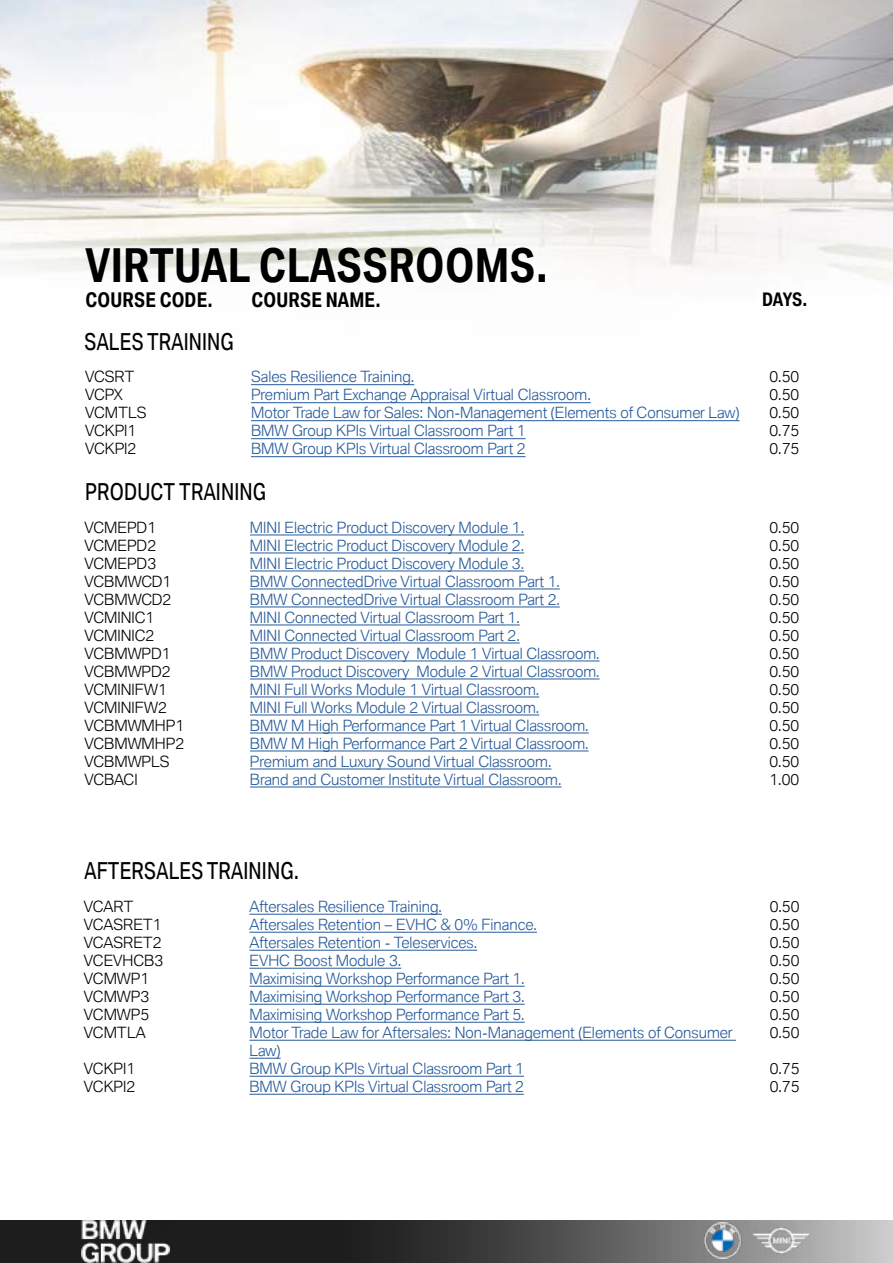
<style>
.page{position:relative;width:893px;height:1263px;background:#fff}
.page>*{position:absolute;margin:0;border:0;box-sizing:border-box;transform-origin:0 0}
.t1{font:700 45px "BMW Group Condensed";color:#000}
.t2{font:22.5px "BMW Group Condensed";color:#000}
.t3{font:700 19.5px "BMW Group Condensed";color:#000}
.t4{font:700 18px "BMW Group Condensed";color:#000}
.t5{font:300 15px/18px "BMW Group";color:#275b9b}
.t6{font:300 15px/18px "BMW Group";color:#000}
</style>
<div class="page">
<img style="left:0;top:0;width:893px;height:1094px">
<svg style="left:0;top:1220px;width:893px;height:43px;background:#484848"></svg>
<img style="left:704px;top:1222px;width:105px;height:36px">
<img style="left:82px;top:1220px;width:87px;height:42px">
<hr style="left:251px;top:384px;width:163px;height:1px;background:#275b9b">
<hr style="left:251px;top:402px;width:340px;height:1px;background:#275b9b">
<hr style="left:251px;top:420px;width:489px;height:1px;background:#275b9b">
<hr style="left:251px;top:438px;width:275px;height:1px;background:#275b9b">
<hr style="left:251px;top:456px;width:275px;height:1px;background:#275b9b">
<hr style="left:250px;top:535px;width:274px;height:1px;background:#275b9b">
<hr style="left:250px;top:553px;width:274px;height:1px;background:#275b9b">
<hr style="left:250px;top:571px;width:274px;height:1px;background:#275b9b">
<hr style="left:250px;top:589px;width:310px;height:1px;background:#275b9b">
<hr style="left:250px;top:607px;width:310px;height:1px;background:#275b9b">
<hr style="left:250px;top:625px;width:270px;height:1px;background:#275b9b">
<hr style="left:250px;top:643px;width:270px;height:1px;background:#275b9b">
<hr style="left:250px;top:661px;width:350px;height:1px;background:#275b9b">
<hr style="left:250px;top:679px;width:350px;height:1px;background:#275b9b">
<hr style="left:250px;top:697px;width:289px;height:1px;background:#275b9b">
<hr style="left:250px;top:715px;width:289px;height:1px;background:#275b9b">
<hr style="left:250px;top:733px;width:339px;height:1px;background:#275b9b">
<hr style="left:250px;top:751px;width:339px;height:1px;background:#275b9b">
<hr style="left:250px;top:769px;width:301px;height:1px;background:#275b9b">
<hr style="left:250px;top:787px;width:311px;height:1px;background:#275b9b">
<hr style="left:249px;top:914px;width:193px;height:1px;background:#275b9b">
<hr style="left:249px;top:932px;width:288px;height:1px;background:#275b9b">
<hr style="left:249px;top:950px;width:228px;height:1px;background:#275b9b">
<hr style="left:249px;top:968px;width:152px;height:1px;background:#275b9b">
<hr style="left:249px;top:986px;width:276px;height:1px;background:#275b9b">
<hr style="left:249px;top:1004px;width:276px;height:1px;background:#275b9b">
<hr style="left:249px;top:1022px;width:276px;height:1px;background:#275b9b">
<hr style="left:249px;top:1040px;width:487px;height:1px;background:#275b9b">
<hr style="left:249px;top:1058px;width:32px;height:1px;background:#275b9b">
<hr style="left:249px;top:1076px;width:275px;height:1px;background:#275b9b">
<hr style="left:249px;top:1094px;width:275px;height:1px;background:#275b9b">
<h1 class="t1" style="left:86px;top:235px;width:464px">VIRTUAL CLASSROOMS.</h1>
<h3 class="t3" style="left:86px;top:287px;width:129px">COURSE CODE.</h3>
<h3 class="t3" style="left:252px;top:287px;width:131px">COURSE NAME.</h3>
<h2 class="t2" style="left:85px;top:327px;width:151px">SALES TRAINING</h2>
<p class="t4" style="left:762px;top:287px;width:47px">DAYS.</p>
<p class="t6" style="left:85px;top:370px;width:63px">VCSRT<br>VCPX<br>VCMTLS<br>VCKPI1<br>VCKPI2</p>
<p class="t5" style="left:251px;top:370px;width:490px">Sales Resilience Training.<br>Premium Part Exchange Appraisal Virtual Classroom.<br>Motor Trade Law for Sales: Non-Management (Elements of Consumer Law)<br>BMW Group KPIs Virtual Classroom Part 1<br>BMW Group KPIs Virtual Classroom Part 2</p>
<p class="t6" style="left:769px;top:370px;width:31px;text-align:justify">0.50<br>0.50<br>0.50<br>0.75<br>0.75</p>
<h2 class="t2" style="left:85px;top:477px;width:183px">PRODUCT TRAINING</h2>
<p class="t6" style="left:85px;top:520px;width:101px">VCMEPD1<br>VCMEPD2<br>VCMEPD3<br>VCBMWCD1<br>VCBMWCD2<br>VCMINIC1<br>VCMINIC2<br>VCBMWPD1<br>VCBMWPD2<br>VCMINIFW1<br>VCMINIFW2<br>VCBMWMHP1<br>VCBMWMHP2<br>VCBMWPLS<br>VCBACI</p>
<p class="t5" style="left:250px;top:520px;width:351px">MINI Electric Product Discovery Module 1.<br>MINI Electric Product Discovery Module 2.<br>MINI Electric Product Discovery Module 3.<br>BMW ConnectedDrive Virtual Classroom Part 1.<br>BMW ConnectedDrive Virtual Classroom Part 2.<br>MINI Connected Virtual Classroom Part 1.<br>MINI Connected Virtual Classroom Part 2.<br>BMW Product Discovery Module 1 Virtual Classroom.<br>BMW Product Discovery Module 2 Virtual Classroom.<br>MINI Full Works Module 1 Virtual Classroom.<br>MINI Full Works Module 2 Virtual Classroom.<br>BMW M High Performance Part 1 Virtual Classroom.<br>BMW M High Performance Part 2 Virtual Classroom.<br>Premium and Luxury Sound Virtual Classroom.<br>Brand and Customer Institute Virtual Classroom.</p>
<p class="t6" style="left:769px;top:520px;width:31px;text-align:justify">0.50<br>0.50<br>0.50<br>0.50<br>0.50<br>0.50<br>0.50<br>0.50<br>0.50<br>0.50<br>0.50<br>0.50<br>0.50<br>0.50<br>1.00</p>
<h2 class="t2" style="left:85px;top:856px;width:216px">AFTERSALES TRAINING.</h2>
<p class="t6" style="left:84px;top:899px;width:81px">VCART<br>VCASRET1<br>VCASRET2<br>VCEVHCB3<br>VCMWP1<br>VCMWP3<br>VCMWP5<br>VCMTLA</p>
<p class="t6" style="left:84px;top:1061px;width:53px">VCKPI1<br>VCKPI2</p>
<p class="t5" style="left:249px;top:899px;width:485px">Aftersales Resilience Training.<br>Aftersales Retention – EVHC &amp; 0% Finance.<br>Aftersales Retention - Teleservices.<br>EVHC Boost Module 3.<br>Maximising Workshop Performance Part 1.<br>Maximising Workshop Performance Part 3.<br>Maximising Workshop Performance Part 5.<br>Motor Trade Law for Aftersales: Non-Management (Elements of Consumer Law)<br>BMW Group KPIs Virtual Classroom Part 1<br>BMW Group KPIs Virtual Classroom Part 2</p>
<p class="t6" style="left:770px;top:899px;width:31px;text-align:justify">0.50<br>0.50<br>0.50<br>0.50<br>0.50<br>0.50<br>0.50<br>0.50</p>
<p class="t6" style="left:770px;top:1061px;width:31px">0.75<br>0.75</p>
</div>
